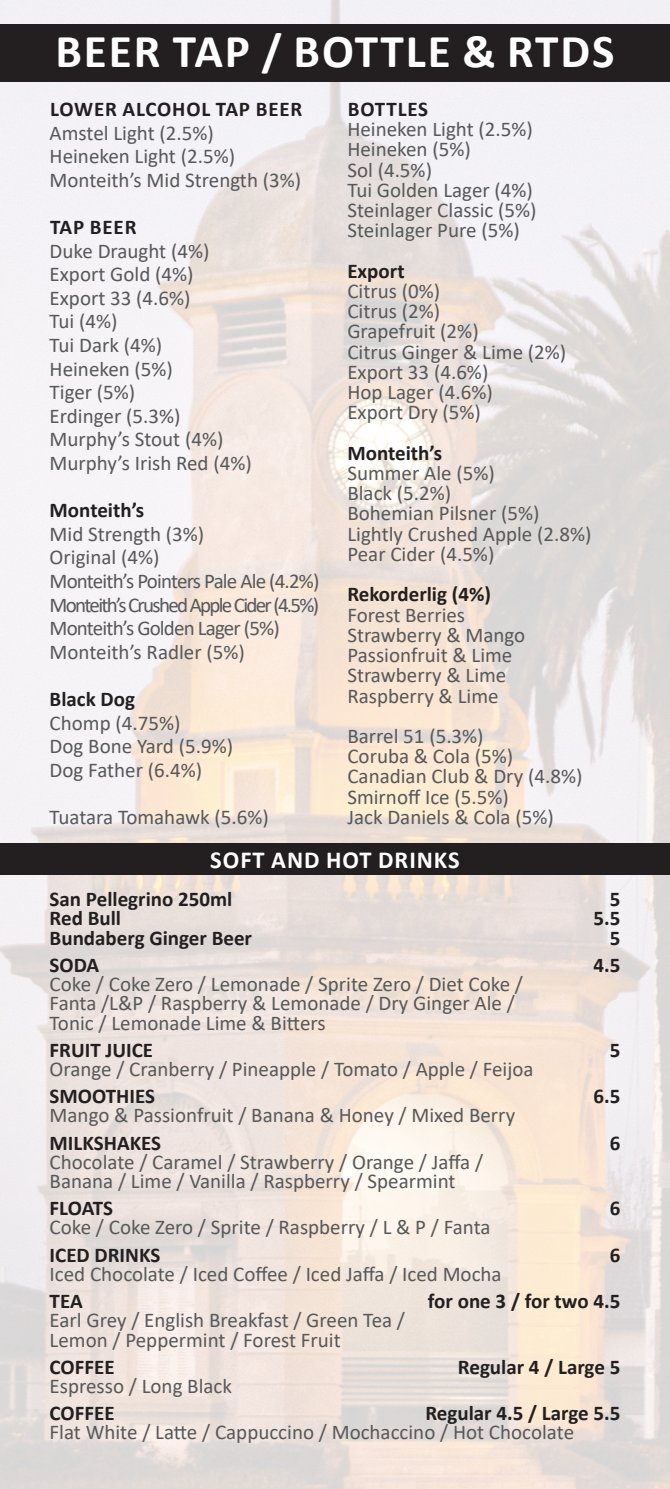
<style>
.page{position:relative;width:670px;height:1489px;background:#fff}
.page>*{position:absolute;margin:0;border:0;box-sizing:border-box;transform-origin:0 0}
.t1{font:700 47.25px "Calibri";letter-spacing:.04em;color:#fff}
.t2{font:700 24.5px "Calibri";letter-spacing:.04em;color:#fff}
.t3{font:21px/20.3px "Calibri";color:#57585a}
.t4{font:700 21px "Calibri";color:#231f20}
.t5{font:21px/23.6px "Calibri";letter-spacing:-.04em;color:#57585a}
.t6{font:700 21px "Calibri";letter-spacing:.04em;color:#231f20}
.s1{font-weight:700;color:#231f20}
</style>
<div class="page">
<img style="left:0;top:0;width:670px;height:1488px">
<div style="left:0;top:25px;width:670px;height:57px;background:#231f20"></div>
<div style="left:0;top:843px;width:670px;height:32px;background:#231f20"></div>
<p class="t1" style="left:56px;top:18px;width:560px">BEER TAP / BOTTLE &amp; RTDS</p>
<p class="t6" style="left:50px;top:94px;width:254px">LOWER ALCOHOL TAP BEER</p>
<p class="t3" style="left:50px;top:122px;width:166px">Amstel Light (2.5%)</p>
<p class="t3" style="left:50px;top:145px;width:187px">Heineken Light (2.5%)</p>
<p class="t3" style="left:50px;top:169px;width:253px">Monteith’s Mid Strength (3%)</p>
<p class="t4" style="left:50px;top:212px;width:88px">TAP BEER</p>
<p class="t3" style="left:50px;top:240px;width:161px">Duke Draught (4%)</p>
<p class="t3" style="left:50px;top:263px;width:145px">Export Gold (4%)</p>
<p class="t3" style="left:50px;top:287px;width:142px">Export 33 (4.6%)</p>
<p class="t3" style="left:50px;top:311px;width:69px">Tui (4%)</p>
<p class="t3" style="left:50px;top:334px;width:114px">Tui Dark (4%)</p>
<p class="t3" style="left:50px;top:358px;width:125px">Heineken (5%)</p>
<p class="t3" style="left:50px;top:381px;width:87px">Tiger (5%)</p>
<p class="t3" style="left:50px;top:405px;width:132px">Erdinger (5.3%)</p>
<p class="t3" style="left:50px;top:429px;width:175px">Murphy’s Stout (4%)</p>
<p class="t3" style="left:50px;top:452px;width:204px">Murphy’s Irish Red (4%)</p>
<p class="t5" style="left:50px;top:498px;width:271px"><span class="s1">Monteith’s<br></span>Mid Strength (3%)<br>Original (4%)<br>Monteith’s Pointers Pale Ale (4.2%)<br>Monteith’s Crushed Apple Cider (4.5%)<br>Monteith’s Golden Lager (5%)<br>Monteith’s Radler (5%)</p>
<p class="t3" style="left:50px;top:686px;width:132px;line-height:23.6px"><span class="s1">Black Dog<br></span>Chomp (4.75%)</p>
<p class="t3" style="left:50px;top:735px;width:185px">Dog Bone Yard (5.9%)</p>
<p class="t3" style="left:50px;top:759px;width:154px">Dog Father (6.4%)</p>
<p class="t3" style="left:50px;top:806px;width:221px">Tuatara Tomahawk (5.6%)</p>
<p class="t6" style="left:348px;top:94px;width:82px">BOTTLES</p>
<p class="t3" style="left:347px;top:119px;width:187px">Heineken Light (2.5%)</p>
<p class="t3" style="left:347px;top:139px;width:125px">Heineken (5%)</p>
<p class="t3" style="left:347px;top:159px;width:86px">Sol (4.5%)</p>
<p class="t3" style="left:347px;top:179px;width:187px">Tui Golden Lager (4%)</p>
<p class="t3" style="left:347px;top:199px;width:191px">Steinlager Classic (5%)</p>
<p class="t3" style="left:347px;top:220px;width:174px">Steinlager Pure (5%)</p>
<p class="t3" style="left:347px;top:260px;width:220px"><span class="s1">Export<br></span>Citrus (0%)<br>Citrus (2%)<br>Grapefruit (2%)<br>Citrus Ginger &amp; Lime (2%)<br>Export 33 (4.6%)</p>
<p class="t3" style="left:347px;top:381px;width:147px">Hop Lager (4.6%)<br>Export Dry (5%)</p>
<p class="t3" style="left:347px;top:442px;width:246px"><span class="s1">Monteith’s<br></span>Summer Ale (5%)<br>Black (5.2%)<br>Bohemian Pilsner (5%)<br>Lightly Crushed Apple (2.8%)<br>Pear Cider (4.5%)</p>
<p class="t3" style="left:347px;top:583px;width:179px"><span class="s1">Rekorderlig (4%)<br></span>Forest Berries<br>Strawberry &amp; Mango<br>Passionfruit &amp; Lime<br>Strawberry &amp; Lime<br>Raspberry &amp; Lime</p>
<p class="t3" style="left:347px;top:725px;width:236px">Barrel 51 (5.3%)<br>Coruba &amp; Cola (5%)<br>Canadian Club &amp; Dry (4.8%)<br>Smirnoff Ice (5.5%)<br>Jack Daniels &amp; Cola (5%)</p>
<p class="t2" style="left:210px;top:842px;width:251px">SOFT AND HOT DRINKS</p>
<p class="t4" style="left:50px;top:884px;width:184px">San Pellegrino 250ml</p>
<p class="t4" style="left:609px;top:884px;width:12px">5</p>
<p class="t4" style="left:50px;top:903px;width:73px">Red Bull</p>
<p class="t4" style="left:593px;top:903px;width:28px">5.5</p>
<p class="t4" style="left:50px;top:922px;width:204px">Bundaberg Ginger Beer</p>
<p class="t4" style="left:609px;top:922px;width:12px">5</p>
<p class="t4" style="left:50px;top:949px;width:51px">SODA</p>
<p class="t4" style="left:593px;top:949px;width:28px">4.5</p>
<p class="t3" style="left:50px;top:973px;width:475px;line-height:19.2px">Coke / Coke Zero / Lemonade / Sprite Zero / Diet Coke /<br>Fanta /L&amp;P / Raspberry &amp; Lemonade / Dry Ginger Ale /<br>Tonic / Lemonade Lime &amp; Bitters</p>
<p class="t4" style="left:50px;top:1034px;width:105px">FRUIT JUICE</p>
<p class="t4" style="left:609px;top:1034px;width:12px">5</p>
<p class="t3" style="left:50px;top:1058px;width:485px">Orange / Cranberry / Pineapple / Tomato / Apple / Feijoa</p>
<p class="t4" style="left:50px;top:1081px;width:107px">SMOOTHIES</p>
<p class="t4" style="left:593px;top:1081px;width:28px">6.5</p>
<p class="t3" style="left:50px;top:1104px;width:467px">Mango &amp; Passionfruit / Banana &amp; Honey / Mixed Berry</p>
<p class="t4" style="left:50px;top:1127px;width:113px">MILKSHAKES</p>
<p class="t4" style="left:609px;top:1127px;width:12px">6</p>
<p class="t3" style="left:50px;top:1151px;width:435px;line-height:19.2px">Chocolate / Caramel / Strawberry / Orange / Jaffa /<br>Banana / Lime / Vanilla / Raspberry / Spearmint</p>
<p class="t4" style="left:50px;top:1193px;width:65px">FLOATS</p>
<p class="t4" style="left:609px;top:1193px;width:12px">6</p>
<p class="t3" style="left:50px;top:1216px;width:442px">Coke / Coke Zero / Sprite / Raspberry / L &amp; P / Fanta</p>
<p class="t4" style="left:50px;top:1239px;width:112px">ICED DRINKS</p>
<p class="t4" style="left:609px;top:1239px;width:12px">6</p>
<p class="t3" style="left:50px;top:1263px;width:453px">Iced Chocolate / Iced Coffee / Iced Jaffa / Iced Mocha</p>
<p class="t4" style="left:50px;top:1285px;width:35px">TEA</p>
<p class="t4" style="left:428px;top:1285px;width:194px">for one 3 / for two 4.5</p>
<p class="t3" style="left:50px;top:1309px;width:357px;line-height:19.2px">Earl Grey / English Breakfast / Green Tea /<br>Lemon / Peppermint / Forest Fruit</p>
<p class="t4" style="left:50px;top:1351px;width:66px">COFFEE</p>
<p class="t4" style="left:458px;top:1351px;width:164px">Regular 4 / Large 5</p>
<p class="t3" style="left:50px;top:1375px;width:184px">Espresso / Long Black</p>
<p class="t4" style="left:50px;top:1397px;width:66px">COFFEE</p>
<p class="t3" style="left:50px;top:1402px;width:572px;line-height:19.2px;text-indent:376px"><span class="s1">Regular 4.5 / Large 5.5<br></span>Flat White / Latte / Cappuccino / Mochaccino / Hot Chocolate</p>
</div>
